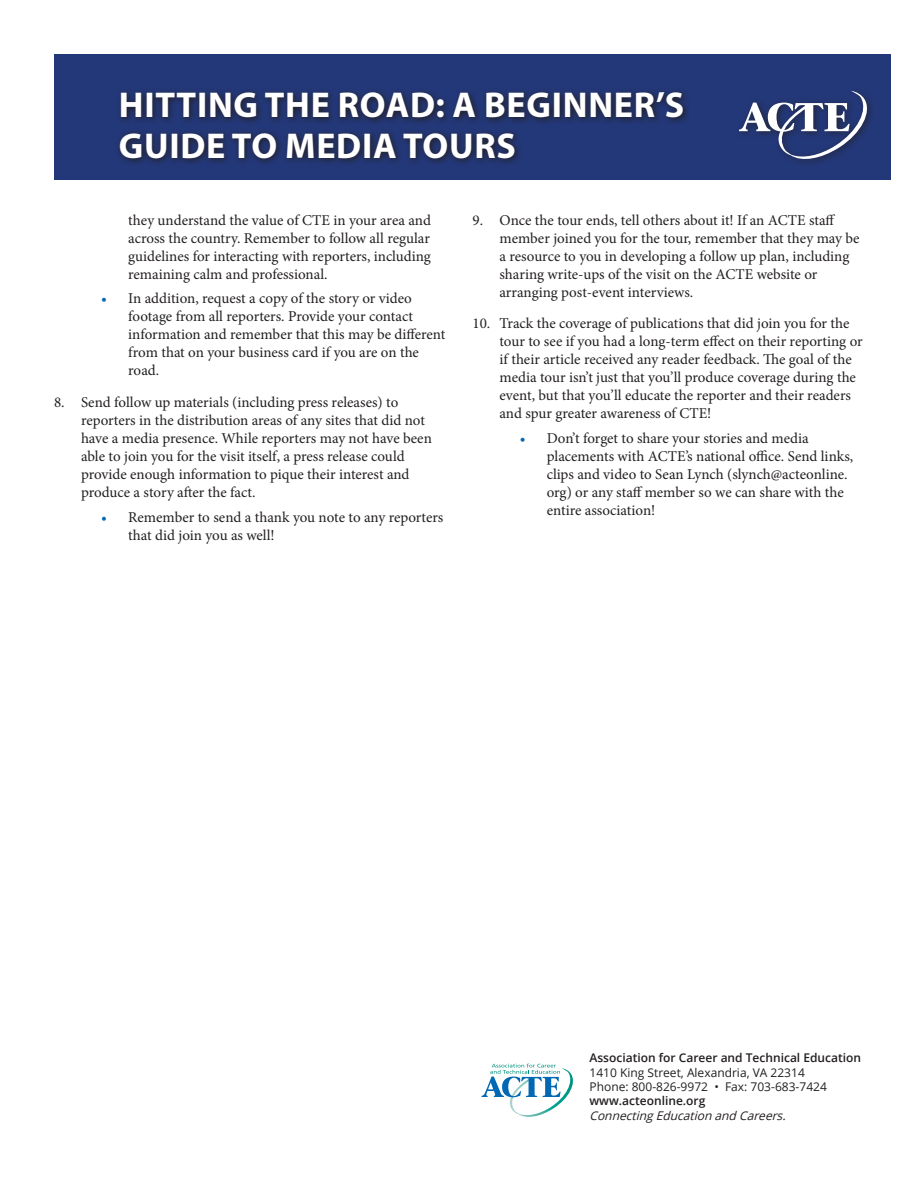
<style>
.page{position:relative;width:918px;height:1188px;background:#fff}
.page>*{position:absolute;margin:0;border:0;box-sizing:border-box;transform-origin:0 0}
.t1{font:700 36px/40.5px "Myriad Pro";letter-spacing:.02em;color:#fff}
.t2{font:15px/18px "Minion Pro";letter-spacing:-.005em;color:#231f20}
.No_Spacing{font:12px/14.4px "Open Sans";color:#231f20}
.s1{color:#0168b3}
.s2{font-weight:600}
.s3{font-style:italic}
</style>
<div class="page">
<svg style="left:482px;top:1063px;width:91px;height:54px"></svg>
<div style="left:54px;top:54px;width:837px;height:125px;background:#233879"></div>
<svg style="left:118px;top:90px;width:570px;height:73px"></svg>
<div style="left:735px;top:86px;width:140px;height:81px;background:#231f20;opacity:.75"></div>
<svg style="left:739px;top:91px;width:128px;height:68px"></svg>
<p class="t1" style="left:119px;top:84px;width:567px">HITTING THE ROAD: A BEGINNER’S<br>GUIDE TO MEDIA TOURS</p>
<p class="t2" style="left:128px;top:211px;width:304px;text-align:justify">they understand the value of CTE in your area and across the country. Remember to follow all regular guidelines for interacting with reporters, including remaining calm and professional.</p>
<p class="t2" style="left:128px;top:290px;width:319px;text-indent:-27px"><span class="s1">•</span> In addition, request a copy of the story or video footage from all reporters. Provide your contact information and remember that this may be different from that on your business card if you are on the road.</p>
<p class="t2" style="left:81px;top:393px;width:352px;text-indent:-27px">8. Send follow up materials (including press releases) to reporters in the distribution areas of any sites that did not have a media presence. While reporters may not have been able to join you for the visit itself, a press release could provide enough information to pique their interest and produce a story after the fact.</p>
<p class="t2" style="left:128px;top:508px;width:317px;text-indent:-27px"><span class="s1">•</span> Remember to send a thank you note to any reporters that did join you as well!</p>
<p class="t2" style="left:500px;top:211px;width:362px;text-indent:-27px">9. Once the tour ends, tell others about it! If an ACTE staff member joined you for the tour, remember that they may be a resource to you in developing a follow up plan, including sharing write-ups of the visit on the ACTE website or arranging post-event interviews.</p>
<p class="t2" style="left:500px;top:315px;width:365px;text-indent:-27px">10. Track the coverage of publications that did join you for the tour to see if you had a long-term effect on their reporting or if their article received any reader feedback. The goal of the media tour isn’t just that you’ll produce coverage during the event, but that you’ll educate the reporter and their readers and spur greater awareness of CTE!</p>
<p class="t2" style="left:547px;top:429px;width:308px;text-indent:-27px"><span class="s1">•</span> Don’t forget to share your stories and media placements with ACTE’s national office. Send links, clips and video to Sean Lynch (slynch@acteonline. org) or any staff member so we can share with the entire association!</p>
<p class="No_Spacing" style="left:590px;top:1050px;width:273px"><span class="s2">Association for Career and Technical Education </span>1410 King Street, Alexandria, VA 22314<br>Phone: 800-826-9972 • Fax: 703-683-7424 <span class="s2">www.acteonline.org<br></span><span class="s3">ConnectingEducation and Careers.</span></p>
</div>
